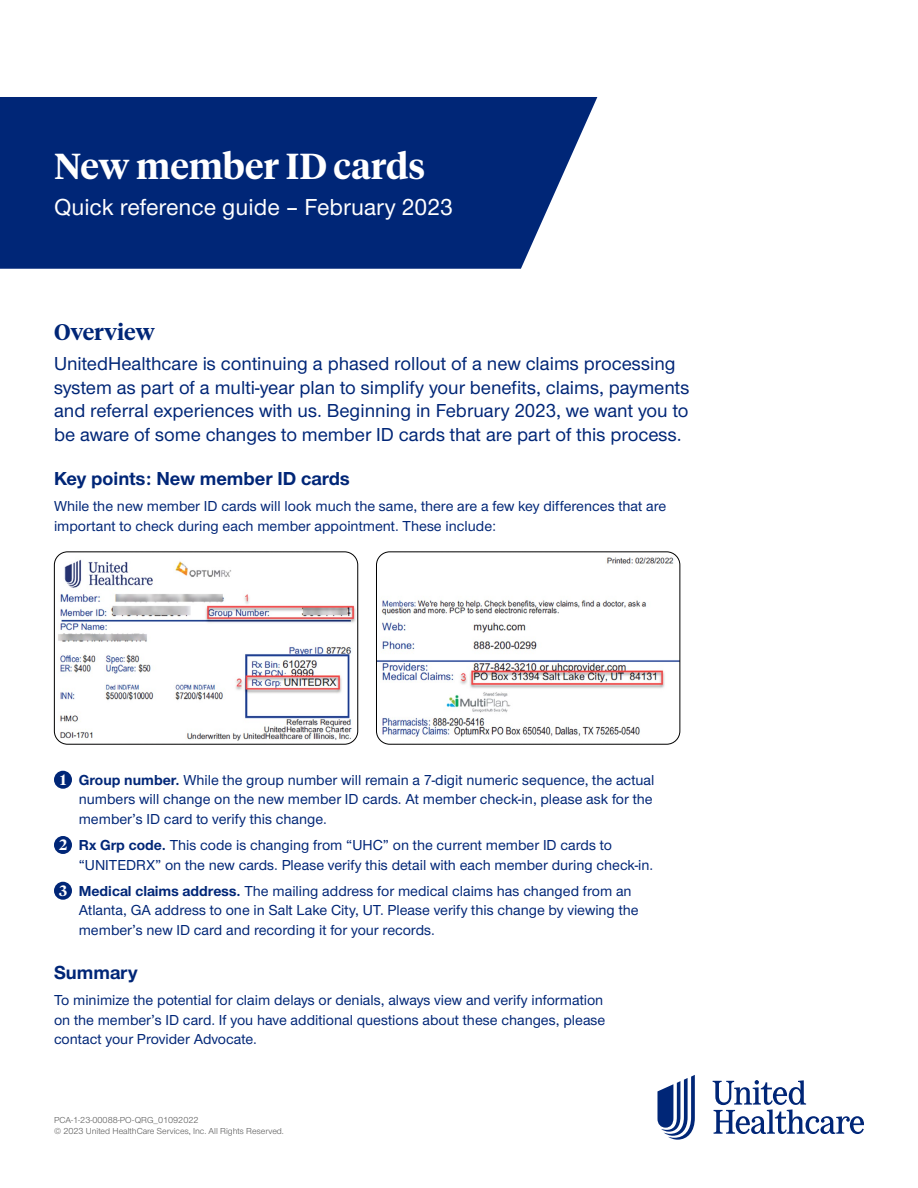
<style>
.page{position:relative;width:918px;height:1188px;background:#fff}
.page>*{position:absolute;margin:0;border:0;box-sizing:border-box;transform-origin:0 0}
.t1{font:600 36px "UHC Serif Headline";color:#fff}
.t2{font:500 24px "UHC Sans";color:#fff}
.t3{font:600 22.5px "UHC Serif Headline";color:#002677}
.t4{font:500 19.5px/23.4px "UHC Sans";color:#002677}
.t5{font:700 19.5px "UHC Sans";color:#002677}
.t6{font:500 15px/19.5px "UHC Sans";color:#002677}
.t7{font:9px/10.8px "UHC Sans";color:#5a5a5a}
.s1{font-family:"UHC Serif Headline";font-weight:600;color:#fff}
.s2{font-weight:700}
</style>
<div class="page">
<svg style="left:657px;top:1075px;width:38px;height:65px"></svg>
<svg style="left:713px;top:1080px;width:151px;height:54px"></svg>
<div style="left:0;top:97px;width:597px;height:172px;background:#002677"></div>
<div style="left:54px;top:771px;width:18px;height:18px;background:#002677;border-radius:50%"></div>
<div style="left:54px;top:836px;width:18px;height:18px;background:#002677;border-radius:50%"></div>
<div style="left:54px;top:882px;width:18px;height:18px;background:#002677;border-radius:50%"></div>
<img style="left:54px;top:553px;width:304px;height:190px">
<div style="left:54px;top:551px;width:304px;height:194px;border:1px solid #000;border-radius:13px"></div>
<img style="left:376px;top:553px;width:304px;height:190px">
<div style="left:376px;top:551px;width:304px;height:194px;border:1px solid #000;border-radius:13px"></div>
<h1 class="t1" style="left:54px;top:142px;width:373px">New member ID cards</h1>
<h2 class="t2" style="left:54px;top:191px;width:400px">Quick reference guide – February 2023</h2>
<h3 class="t3" style="left:54px;top:317px;width:102px">Overview</h3>
<p class="t4" style="left:54px;top:351px;width:637px">UnitedHealthcare is continuing a phased rollout of a new claims processing system as part of a multi-year plan to simplify your benefits, claims, payments and referral experiences with us. Beginning in February 2023, we want you to be aware of some changes to member ID cards that are part of this process.</p>
<h3 class="t5" style="left:54px;top:465px;width:297px">Key points: New member ID cards</h3>
<p class="t6" style="left:54px;top:496px;width:614px">While the new member ID cards will look much the same, there are a few key differences that are important to check during each member appointment. These include:</p>
<p class="t6" style="left:79px;top:770px;width:577px;text-align:justify;text-indent:-19px"><span class="s1">1</span> <span class="s2">Group number.</span> While the group number will remain a 7-digit numeric sequence, the actual numbers will change on the new member ID cards. At member check-in, please ask for the member’s ID card to verify this change.</p>
<p class="t6" style="left:79px;top:835px;width:576px;text-indent:-20px"><span class="s1">2</span> <span class="s2">Rx Grp code.</span> This code is changing from “UHC” on the current member ID cards to “UNITEDRX” on the new cards. Please verify this detail with each member during check-in.</p>
<p class="t6" style="left:79px;top:881px;width:561px;text-indent:-20px"><span class="s1">3</span> <span class="s2">Medical claims address.</span> The mailing address for medical claims has changed from an<br>Atlanta, GA address to one in Salt Lake City, UT. Please verify this change by viewing the member’s new ID card and recording it for your records.</p>
<h3 class="t5" style="left:54px;top:960px;width:85px">Summary</h3>
<p class="t6" style="left:54px;top:990px;width:553px">To minimize the potential for claim delays or denials, always view and verify information on the member’s ID card. If you have additional questions about these changes, please contact your Provider Advocate.</p>
<p class="t7" style="left:54px;top:1115px;width:231px">PCA-1-23-00088-PO-QRG_01092022<br>© 2023 United HealthCare Services, Inc. All Rights Reserved.</p>
</div>
